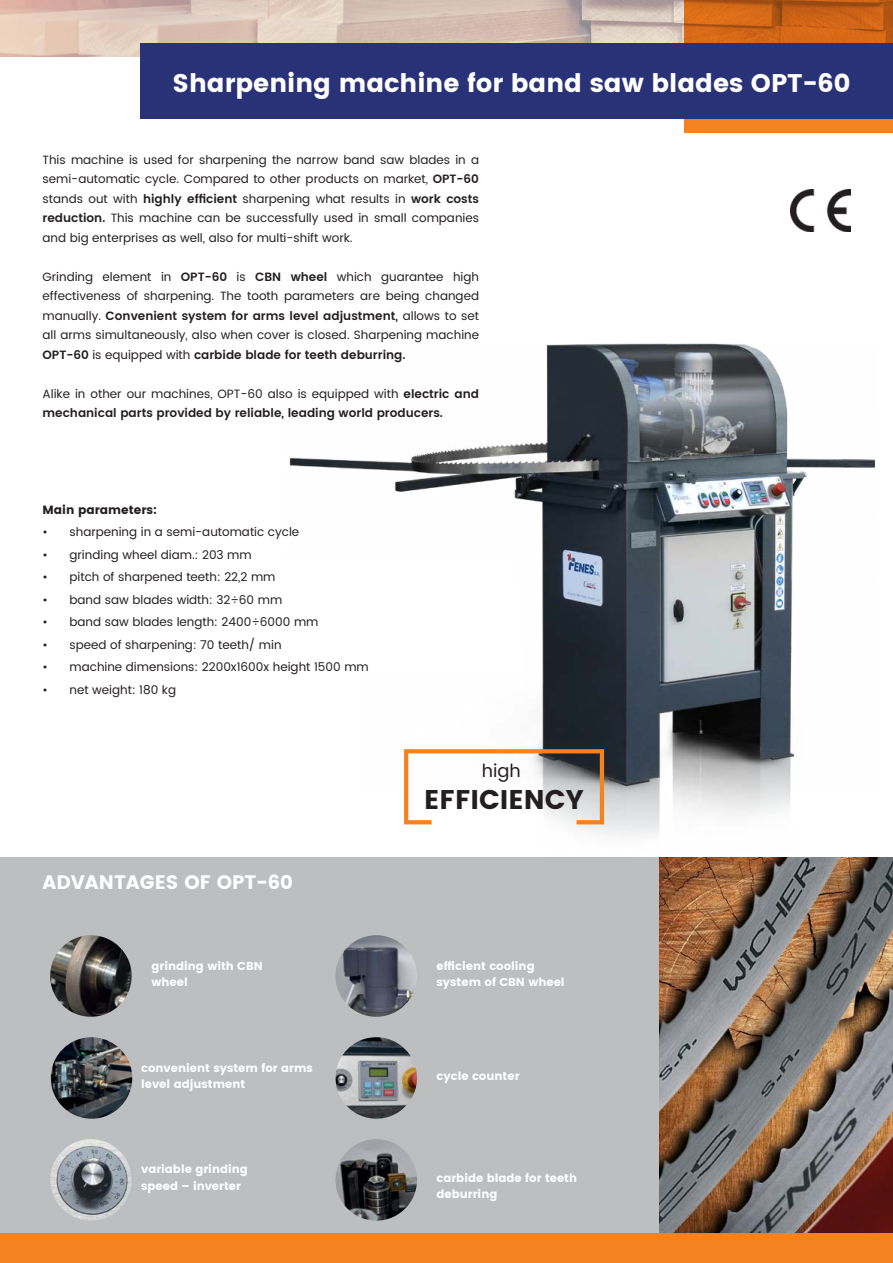
<style>
.page{position:relative;width:893px;height:1263px;background:#fff}
.page>*{position:absolute;margin:0;border:0;box-sizing:border-box;transform-origin:0 0}
.t1{font:27px "Poppins";color:#231f20}
.t2{font:25.5px "Poppins";color:#fff}
.t3{font:19.5px "Poppins";color:#fff}
.t4{font:18px "Poppins";color:#231f20}
.t5{font:12px/19.5px "Poppins";color:#231f20;text-align:justify}
.t6{font:600 12px/19.5px "Poppins";color:#231f20}
.t7{font:12px "Poppins";color:#231f20}
.t8{font:11.55px/16.5px "Poppins";color:#fff}
.s1{font-weight:600}
.s2{font-weight:400}
</style>
<div class="page">
<img style="left:0;top:0;width:685px;height:56px">
<svg style="left:685px;top:0;width:208px;height:132px"></svg>
<div style="left:0;top:857px;width:893px;height:377px;background:#bcbec0"></div>
<div style="left:140px;top:43px;width:753px;height:75px;background:#293276"></div>
<img style="left:51px;top:1037px;width:81px;height:82px;border-radius:41px">
<img style="left:50px;top:1139px;width:82px;height:81px;border-radius:41px">
<img style="left:335px;top:935px;width:82px;height:82px;border-radius:41px">
<img style="left:335px;top:1037px;width:82px;height:82px;border-radius:41px">
<img style="left:335px;top:1139px;width:82px;height:81px;border-radius:41px">
<img style="left:50px;top:935px;width:82px;height:82px;border-radius:41px">
<img style="left:289px;top:343px;width:586px;height:493px">
<svg style="left:404px;top:749px;width:200px;height:75px"></svg>
<img style="left:791px;top:189px;width:59px;height:43px">
<img style="left:659px;top:857px;width:234px;height:377px">
<div style="left:0;top:1234px;width:893px;height:29px;background:#f58220"></div>
<h2 class="t2" style="left:173px;top:69px;width:679px">Sharpening machine for band saw blades OPT-60</h2>
<p class="t5" style="left:43px;top:150px;width:438px">This machine is used for sharpening the narrow band saw blades in a semi-automatic cycle. Compared to other products on market, <span class="s1">OPT-60 </span>stands out with <span class="s1">highly efficient</span> sharpening what results in <span class="s1">work costs reduction.</span> This machine can be successfully used in small companies and big enterprises as well, also for multi-shift work.</p>
<p class="t5" style="left:43px;top:267px;width:438px">Grinding element in <span class="s1">OPT-60</span> is <span class="s1">CBN wheel</span> which guarantee high effectiveness of sharpening. The tooth parameters are being changed manually. <span class="s1">Convenient system for arms level adjustment,</span> allows to set all arms simultaneously, also when cover is closed. Sharpening machine <span class="s1">OPT-60</span> is equipped with <span class="s1">carbide blade for teeth deburring.</span></p>
<p class="t6" style="left:43px;top:384px;width:438px"><span class="s2">Alike in other our machines, OPT-60 also is equipped with</span> electric and mechanical parts provided by reliable, leading world producers.</p>
<p class="t7" style="left:43px;top:502px;width:116px">Main parameters:</p>
<p class="t5" style="left:43px;top:522px;width:258px">• sharpening in a semi-automatic cycle</p>
<p class="t5" style="left:43px;top:545px;width:211px">• grinding wheel diam.: 203 mm</p>
<p class="t5" style="left:43px;top:567px;width:234px">• pitch of sharpened teeth: 22,2 mm</p>
<p class="t5" style="left:43px;top:590px;width:241px">• band saw blades width: 32÷60 mm</p>
<p class="t5" style="left:43px;top:612px;width:277px">• band saw blades length: 2400÷6000 mm</p>
<p class="t5" style="left:43px;top:635px;width:241px">• speed of sharpening: 70 teeth/ min</p>
<p class="t5" style="left:43px;top:657px;width:328px">• machine dimensions: 2200x1600x height 1500 mm</p>
<p class="t5" style="left:43px;top:680px;width:135px">• net weight: 180 kg</p>
<h3 class="t3" style="left:43px;top:870px;width:252px">ADVANTAGES OF OPT-60</h3>
<p class="t8" style="left:151px;top:957px;width:113px">grinding with CBN wheel</p>
<p class="t8" style="left:141px;top:1059px;width:173px">convenient system for arms level adjustment</p>
<p class="t8" style="left:141px;top:1161px;width:108px">variable grinding speed – inverter</p>
<h3 class="t4" style="left:482px;top:757px;width:41px">high</h3>
<h1 class="t1" style="left:424px;top:784px;width:162px">EFFICIENCY</h1>
<p class="t8" style="left:436px;top:957px;width:130px">efficient cooling system of CBN wheel</p>
<p class="t8" style="left:436px;top:1067px;width:85px">cycle counter</p>
<p class="t8" style="left:436px;top:1169px;width:142px">carbide blade for teeth deburring</p>
</div>
